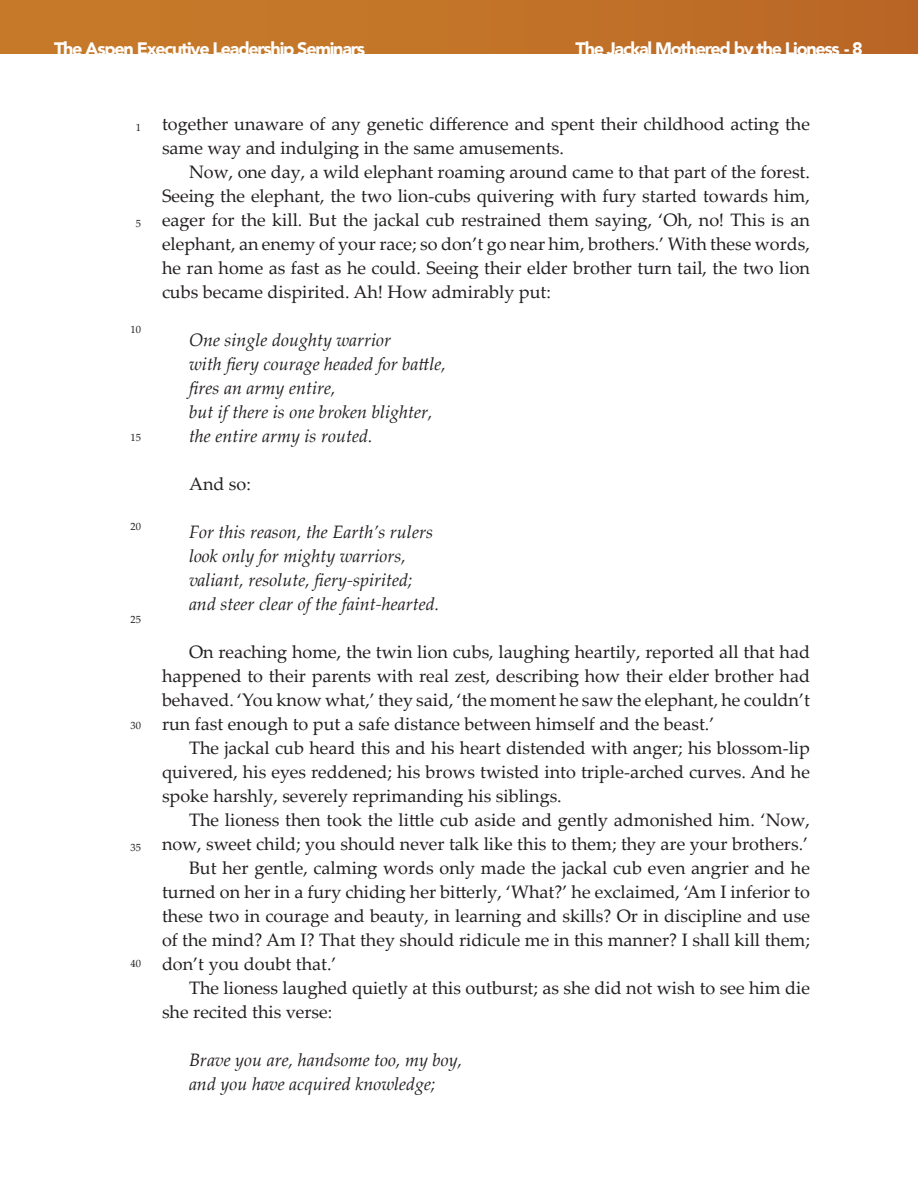
<style>
.page{position:relative;width:918px;height:1188px;background:#fff}
.page>*{position:absolute;margin:0;border:0;box-sizing:border-box;transform-origin:0 0}
.Reading_Body{font:18px/24px "Palatino Linotype";color:#231f20;text-align:justify}
.Reading_Body-2{font:italic 18px "Palatino Linotype";color:#231f20}
.Body_Heading{font:900 18px "Avenir";letter-spacing:-.07em;color:#fff}
.t1{font:10.5px "Palatino Linotype";color:#231f20}
</style>
<div class="page">
<div style="left:0;top:0;width:918px;height:54px;background:linear-gradient(to right,#c97d2a,#ba6826)"></div>
<p class="Body_Heading" style="left:54px;top:34px;width:313px">The Aspen Executive Leadership Seminars</p>
<p class="Body_Heading" style="left:576px;top:34px;width:289px">The Jackal Mothered by the Lioness - 8</p>
<p class="t1" style="left:136px;top:120px;width:7px">1</p>
<p class="t1" style="left:136px;top:216px;width:7px">5</p>
<p class="t1" style="left:130px;top:322px;width:12px">10</p>
<p class="t1" style="left:130px;top:430px;width:12px">15</p>
<p class="t1" style="left:130px;top:519px;width:12px">20</p>
<p class="t1" style="left:130px;top:612px;width:12px">25</p>
<p class="t1" style="left:130px;top:718px;width:12px">30</p>
<p class="t1" style="left:130px;top:840px;width:12px">35</p>
<p class="t1" style="left:130px;top:956px;width:12px">40</p>
<p class="Reading_Body" style="left:162px;top:111px;width:649px">together unaware of any genetic difference and spent their childhood acting the same way and indulging in the same amusements.</p>
<p class="Reading_Body" style="left:162px;top:159px;width:650px;text-indent:27px">Now, one day, a wild elephant roaming around came to that part of the forest.<br>Seeing the elephant, the two lion-cubs quivering with fury started towards him, eager for the kill. But the jackal cub restrained them saying, ‘Oh, no! This is an elephant, an enemy of your race; so don’t go near him, brothers.’ With these words, he ran home as fast as he could. Seeing their elder brother turn tail, the two lion cubs became dispirited. Ah! How admirably put:</p>
<p class="Reading_Body-2" style="left:189px;top:327px;width:204px">One single doughty warrior</p>
<p class="Reading_Body-2" style="left:189px;top:351px;width:259px">with fiery courage headed for battle,</p>
<p class="Reading_Body-2" style="left:189px;top:375px;width:148px">fires an army entire,</p>
<p class="Reading_Body-2" style="left:189px;top:399px;width:245px">but if there is one broken blighter,</p>
<p class="Reading_Body-2" style="left:189px;top:423px;width:185px">the entire army is routed.</p>
<p class="Reading_Body" style="left:189px;top:471px;width:63px">And so:</p>
<p class="Reading_Body-2" style="left:189px;top:519px;width:246px">For this reason, the Earth’s rulers</p>
<p class="Reading_Body-2" style="left:189px;top:543px;width:218px">look only for mighty warriors,</p>
<p class="Reading_Body-2" style="left:189px;top:567px;width:225px">valiant, resolute, fiery-spirited;</p>
<p class="Reading_Body-2" style="left:189px;top:591px;width:252px">and steer clear of the faint-hearted.</p>
<p class="Reading_Body" style="left:162px;top:639px;width:650px;text-indent:27px">On reaching home, the twin lion cubs, laughing heartily, reported all that had happened to their parents with real zest, describing how their elder brother had behaved. ‘You know what,’ they said, ‘the moment he saw the elephant, he couldn’t run fast enough to put a safe distance between himself and the beast.’</p>
<p class="Reading_Body" style="left:162px;top:735px;width:650px;text-indent:27px">The jackal cub heard this and his heart distended with anger; his blossom-lip quivered, his eyes reddened; his brows twisted into triple-arched curves. And he spoke harshly, severely reprimanding his siblings.</p>
<p class="Reading_Body" style="left:162px;top:807px;width:650px;text-align:right">The lioness then took the little cub aside and gently admonished him. ‘Now, now, sweet child; you should never talk like this to them; they are your brothers.’</p>
<p class="Reading_Body" style="left:162px;top:855px;width:650px;text-indent:27px">But her gentle, calming words only made the jackal cub even angrier and he turned on her in a fury chiding her bitterly, ‘What?’ he exclaimed, ‘Am I inferior to these two in courage and beauty, in learning and skills? Or in discipline and use of the mind? Am I? That they should ridicule me in this manner? I shall kill them; don’t you doubt that.’</p>
<p class="Reading_Body" style="left:162px;top:975px;width:650px;text-indent:27px">The lioness laughed quietly at this outburst; as she did not wish to see him die she recited this verse:</p>
<p class="Reading_Body-2" style="left:189px;top:1047px;width:275px">Brave you are, handsome too, my boy,</p>
<p class="Reading_Body-2" style="left:189px;top:1071px;width:248px">and you have acquired knowledge;</p>
</div>
